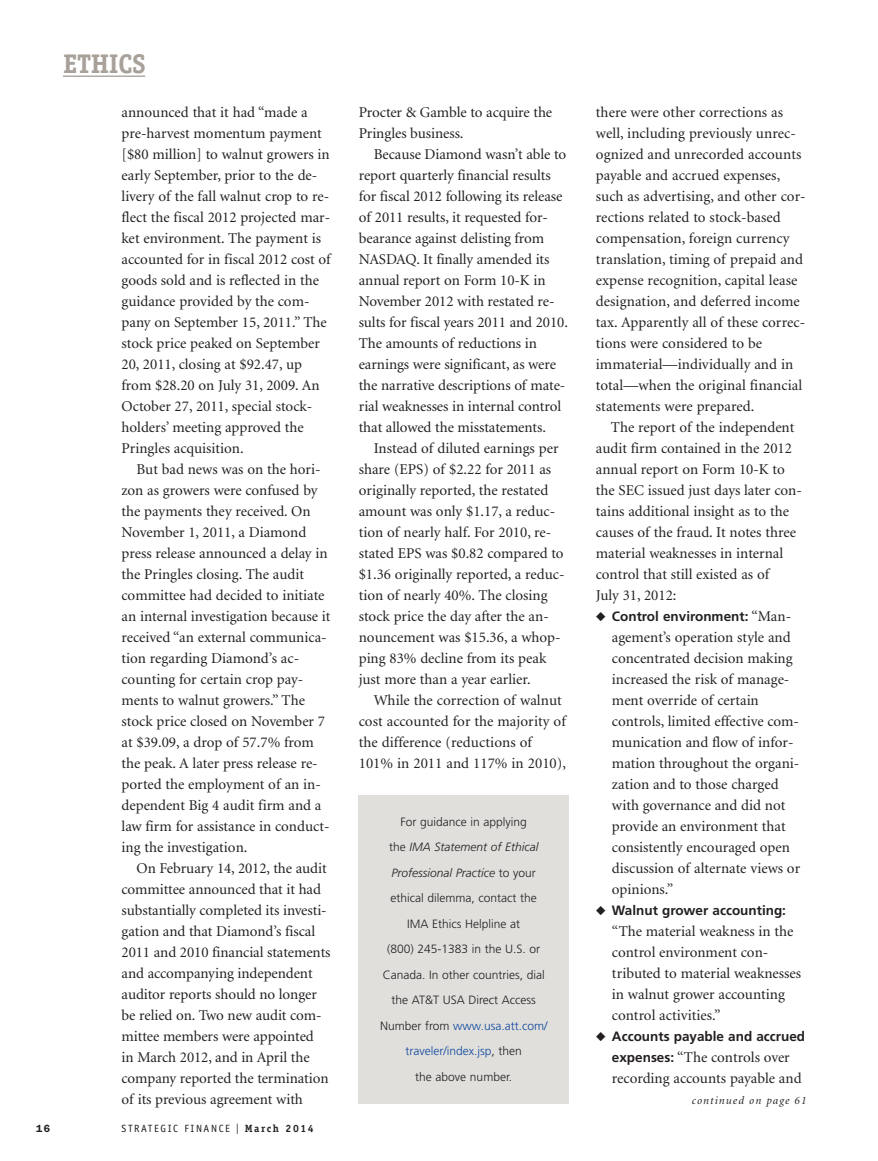
<style>
.page{position:relative;width:878px;height:1161px;background:#fff}
.page>*{position:absolute;margin:0;border:0;box-sizing:border-box;transform-origin:0 0}
.t1{font:700 27px "Officina Serif";letter-spacing:-.015em;color:#a8a19a}
.t2{font:15px/21px "Minion";color:#231f20}
.t3{font:700 13.5px "Frutiger";color:#231f20}
.t4{font:300 12px/25.5px "Frutiger";color:#231f20;text-align:center}
.t5{font:italic 11.25px "Minion";letter-spacing:.1em;color:#231f20}
.t6{font:10.5px "Officina Sans";letter-spacing:.15em;color:#231f20}
.t7{font:600 10.5px "Franklin Gothic";color:#231f20}
.s1{font-family:"Franklin Gothic";font-size:15px}
.s2{font-family:"Officina Serif";font-weight:700}
.s3{font-style:italic}
.s4{color:#0f499d}
.s5{font-family:"Minion";font-weight:400;font-size:15px}
.s6{font-family:"Frutiger";font-weight:700;font-size:13.5px}
</style>
<div class="page">
<hr style="left:63px;top:76px;width:82px;height:1px;background:#a8a19a">
<div style="left:358px;top:796px;width:210px;height:308px;background:#e1dfdc"></div>
<h1 class="t1" style="left:63px;top:54px;width:84px">ETHICS</h1>
<p class="t2" style="left:121px;top:103px;width:211px">announced that it had “made a pre-harvest momentum payment [$80 million] to walnut growers in early September, prior to the de&shy;livery of the fall walnut crop to re&shy;flect the fiscal 2012 projected mar&shy;ket environment. The payment is accounted for in fiscal 2012 cost of goods sold and is reflected in the guidance provided by the com&shy;pany on September 15, 2011.” The stock price peaked on September<br>20, 2011, closing at $92.47, up from $28.20 on July 31, 2009. An<br>October 27, 2011, special stock&shy;holders’ meeting approved the<br>Pringles acquisition.</p>
<p class="t2" style="left:121px;top:460px;width:210px;text-indent:15px">But bad news was on the hori&shy;zon as growers were confused by the payments they received. On<br>November 1, 2011, a Diamond press release announced a delay in the Pringles closing. The audit committee had decided to initiate an internal investigation because it received “an external communica&shy;tion regarding Diamond’s ac&shy;counting for certain crop pay&shy;ments to walnut growers.” The stock price closed on November 7 at $39.09, a drop of 57.7% from the peak. A later press release re&shy;ported the employment of an in&shy;dependent Big 4 audit firm and a law firm for assistance in conduct&shy;ing the investigation.</p>
<p class="t2" style="left:122px;top:859px;width:210px;text-indent:15px">On February 14, 2012, the audit committee announced that it had substantially completed its investi&shy;gation and that Diamond’s fiscal<br>2011 and 2010 financial statements and accompanying independent auditor reports should no longer be relied on. Two new audit com&shy;mittee members were appointed<br>in March 2012, and in April the company reported the termination of its previous agreement with</p>
<p class="t7" style="left:36px;top:1125px;width:16px">16</p>
<p class="t6" style="left:122px;top:1125px;width:193px">STRATEGIC FINANCE <span class="s1">I</span> <span class="s2">March 2014</span></p>
<p class="t2" style="left:359px;top:103px;width:195px">Procter &amp; Gamble to acquire the<br>Pringles business.</p>
<p class="t2" style="left:359px;top:145px;width:211px;text-indent:15px">Because Diamond wasn’t able to report quarterly financial results for fiscal 2012 following its release of 2011 results, it requested for&shy;bearance against delisting from NASDAQ. It finally amended its annual report on Form 10-K in November 2012 with restated re&shy;sults for fiscal years 2011 and 2010.<br>The amounts of reductions in earnings were significant, as were the narrative descriptions of mate&shy;rial weaknesses in internal control that allowed the misstatements.</p>
<p class="t2" style="left:359px;top:439px;width:207px;text-indent:15px">Instead of diluted earnings per share (EPS) of $2.22 for 2011 as originally reported, the restated amount was only $1.17, a reduc&shy;tion of nearly half. For 2010, re&shy;stated EPS was $0.82 compared to $1.36 originally reported, a reduc&shy;tion of nearly 40%. The closing stock price the day after the an&shy;nouncement was $15.36, a whop&shy;ping 83% decline from its peak just more than a year earlier.</p>
<p class="t2" style="left:359px;top:691px;width:209px;text-indent:15px">While the correction of walnut cost accounted for the majority of the difference (reductions of<br>101% in 2011 and 117% in 2010),</p>
<p class="t4" style="left:380px;top:810px;width:169px">For guidance in applying<br>the <span class="s3">IMA Statement of Ethical<br>Professional Practice</span> to your ethical dilemma, contact the<br>IMA Ethics Helpline at<br>(800) 245-1383 in the U.S. or<br>Canada. In other countries, dial the AT&amp;T USA Direct Access<br>Number from <span class="s4">www.usa.att.com/ traveler/index.jsp</span>, then<br>the above number.</p>
<p class="t2" style="left:596px;top:103px;width:211px">there were other corrections as well, including previously unrec&shy;ognized and unrecorded accounts payable and accrued expenses, such as advertising, and other cor&shy;rections related to stock-based compensation, foreign currency translation, timing of prepaid and expense recognition, capital lease designation, and deferred income tax. Apparently all of these correc&shy;tions were considered to be immaterial—individually and in total—when the original financial statements were prepared.</p>
<p class="t2" style="left:596px;top:418px;width:207px;text-indent:15px">The report of the independent audit firm contained in the 2012 annual report on Form 10-K to the SEC issued just days later con&shy;tains additional insight as to the causes of the fraud. It notes three material weaknesses in internal control that still existed as of<br>July 31, 2012:</p>
<p class="t3" style="left:596px;top:611px;width:197px">◆ Control environment: <span class="s5">“Man-</span></p>
<p class="t2" style="left:612px;top:628px;width:190px">agement’s operation style and concentrated decision making increased the risk of manage&shy;ment override of certain controls, limited effective com&shy;munication and flow of infor&shy;mation throughout the organi&shy;zation and to those charged with governance and did not provide an environment that consistently encouraged open discussion of alternate views or opinions.”</p>
<p class="t3" style="left:596px;top:905px;width:192px">◆ Walnut grower accounting:</p>
<p class="t2" style="left:612px;top:922px;width:191px">“The material weakness in the control environment con&shy;tributed to material weaknesses in walnut grower accounting control activities.”</p>
<p class="t3" style="left:596px;top:1031px;width:211px">◆ Accounts payable and accrued</p>
<p class="t2" style="left:612px;top:1048px;width:191px"><span class="s6">expenses:</span> “The controls over recording accounts payable and</p>
<p class="t5" style="left:691px;top:1096px;width:116px">continued on page 61</p>
</div>
